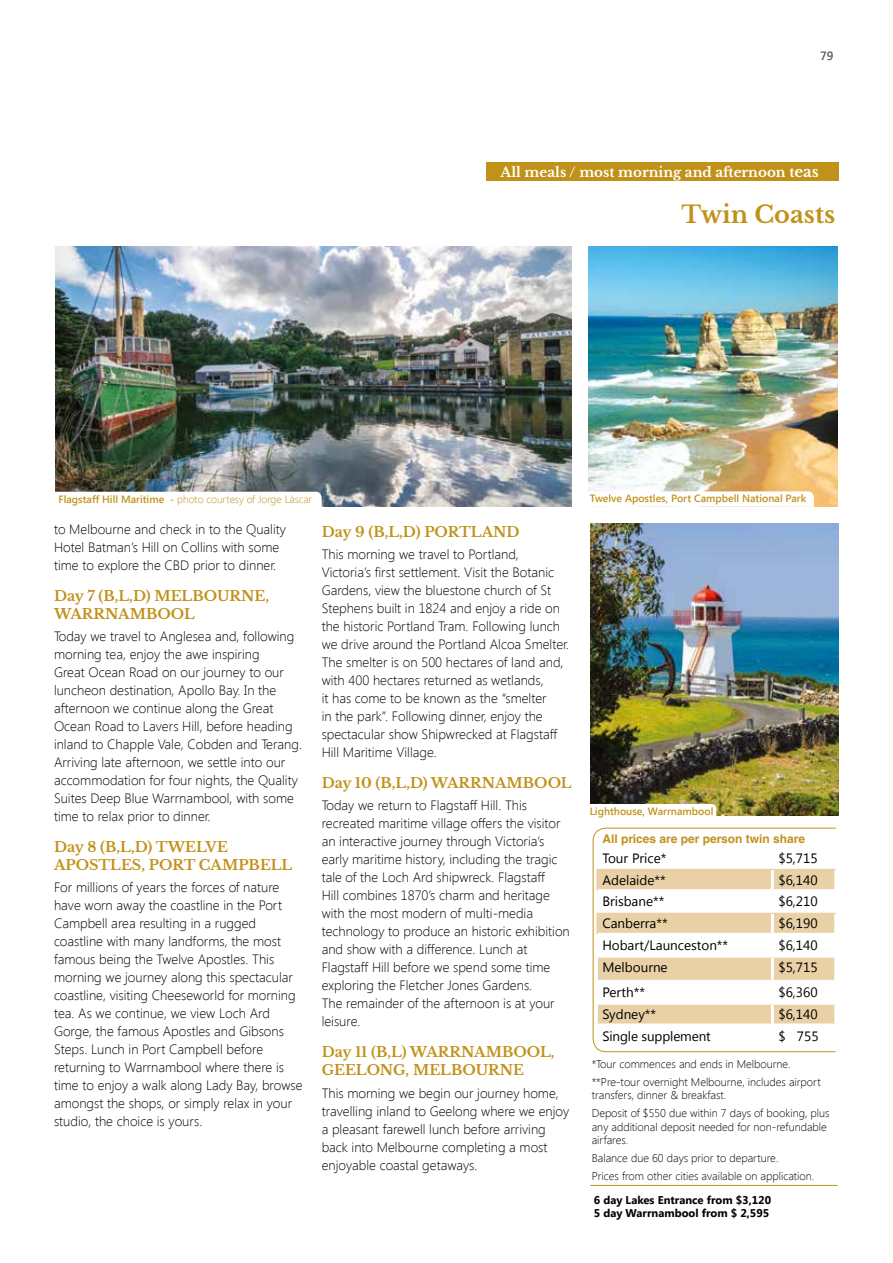
<style>
.page{position:relative;width:893px;height:1263px;background:#fff}
.page>*{position:absolute;margin:0;border:0;box-sizing:border-box;transform-origin:0 0}
.t1{font:700 24px "Libre Baskerville";color:#c1921a}
.t2{font:700 14.25px/18px "Libre Baskerville";color:#c1921a}
.t3{font:300 13.5px/18px "Segoe UI";color:#000}
.t4{font:13.5px "Segoe UI";color:#000}
.t5{font:700 13.5px "Libre Baskerville";color:#fff}
.t6{font:700 12px "Helvetica LT Std";color:#c1921a}
.t7{font:600 12px "Segoe UI";color:#565655}
.t8{font:300 11.25px/17.7px "Segoe UI";color:#000}
.t9{font:700 11.25px/13.5px "Segoe UI";color:#000}
.t10{font:600 10.5px "Segoe UI";color:#c1921a}
.t11{font:300 10.5px "Segoe UI";color:#c1921a}
.s1{font-size:15px}
.s2{font-weight:600}
</style>
<div class="page">
<div style="left:486px;top:162px;width:352px;height:19px;background:#c1921a"></div>
<img style="left:589px;top:247px;width:249px;height:259px">
<img style="left:55px;top:247px;width:516px;height:259px">
<img style="left:590px;top:523px;width:248px;height:293px">
<svg style="left:55px;top:492px;width:267px;height:15px"></svg>
<svg style="left:588px;top:491px;width:226px;height:16px"></svg>
<svg style="left:590px;top:804px;width:126px;height:12px"></svg>
<svg style="left:592px;top:827px;width:244px;height:225px"></svg>
<hr style="left:590px;top:1185px;width:248px;height:1px;background:#c1921a">
<p class="t7" style="left:820px;top:47px;width:15px">79</p>
<p class="t5" style="left:500px;top:164px;width:320px">All meals / most morning and afternoon t<span class="s1">eas</span></p>
<h1 class="t1" style="left:681px;top:200px;width:156px">Twin Coasts</h1>
<p class="t11" style="left:58px;top:492px;width:255px"><span class="s2">Flagstaff Hill Maritime -</span> photo courtesy of Jorge Láscar</p>
<p class="t10" style="left:590px;top:491px;width:218px">Twelve Apostles, Port Campbell National Park</p>
<p class="t3" style="left:54px;top:520px;width:233px">to Melbourne and check in to the Quality<br>Hotel Batman’s Hill on Collins with some time to explore the CBD prior to dinner.</p>
<p class="t2" style="left:54px;top:587px;width:217px">Day 7 (B,L,D) MELBOURNE,<br>WARRNAMBOOL</p>
<p class="t3" style="left:54px;top:627px;width:249px">Today we travel to Anglesea and, following morning tea, enjoy the awe inspiring<br>Great Ocean Road on our journey to our luncheon destination, Apollo Bay. In the afternoon we continue along the Great Ocean Road to Lavers Hill, before heading inland to Chapple Vale, Cobden and Terang.<br>Arriving late afternoon, we settle into our accommodation for four nights, the Quality Suites Deep Blue Warrnambool, with some time to relax prior to dinner.</p>
<p class="t2" style="left:54px;top:838px;width:240px">Day 8 (B,L,D) TWELVE<br>APOSTLES, PORT CAMPBELL</p>
<p class="t3" style="left:54px;top:878px;width:250px">For millions of years the forces of nature have worn away the coastline in the Port Campbell area resulting in a rugged coastline with many landforms, the most famous being the Twelve Apostles. This morning we journey along this spectacular coastline, visiting Cheeseworld for morning tea. As we continue, we view Loch Ard Gorge, the famous Apostles and Gibsons Steps. Lunch in Port Campbell before returning to Warrnambool where there is time to enjoy a walk along Lady Bay, browse amongst the shops, or simply relax in your studio, the choice is yours.</p>
<p class="t2" style="left:322px;top:523px;width:200px">Day 9 (B,L,D) PORTLAND</p>
<p class="t3" style="left:322px;top:545px;width:249px">This morning we travel to Portland, Victoria’s first settlement. Visit the Botanic Gardens, view the bluestone church of St Stephens built in 1824 and enjoy a ride on the historic Portland Tram. Following lunch we drive around the Portland Alcoa Smelter.<br>The smelter is on 500 hectares of land and, with 400 hectares returned as wetlands,<br>it has come to be known as the “smelter<br>in the park”. Following dinner, enjoy the spectacular show Shipwrecked at Flagstaff Hill Maritime Village.</p>
<p class="t2" style="left:322px;top:774px;width:252px">Day 10 (B,L,D) WARRNAMBOOL</p>
<p class="t3" style="left:322px;top:796px;width:250px">Today we return to Flagstaff Hill. This recreated maritime village offers the visitor an interactive journey through Victoria’s early maritime history, including the tragic tale of the Loch Ard shipwreck. Flagstaff<br>Hill combines 1870’s charm and heritage with the most modern of multi-media technology to produce an historic exhibition and show with a difference. Lunch at Flagstaff Hill before we spend some time exploring the Fletcher Jones Gardens.<br>The remainder of the afternoon is at your leisure.</p>
<p class="t2" style="left:322px;top:1043px;width:235px">Day 11 (B,L) WARRNAMBOOL,<br>GEELONG, MELBOURNE</p>
<p class="t3" style="left:322px;top:1083px;width:249px">This morning we begin our journey home, travelling inland to Geelong where we enjoy a pleasant farewell lunch before arriving back into Melbourne completing a most enjoyable coastal getaways.</p>
<p class="t10" style="left:590px;top:803px;width:125px">Lighthouse, Warrnambool</p>
<p class="t6" style="left:602px;top:831px;width:204px">All prices are per person twin share</p>
<p class="t4" style="left:602px;top:849px;width:66px">Tour Price*</p>
<p class="t4" style="left:778px;top:849px;width:41px">$5,715</p>
<p class="t4" style="left:602px;top:870px;width:65px">Adelaide**</p>
<p class="t4" style="left:778px;top:870px;width:41px">$6,140</p>
<p class="t4" style="left:602px;top:892px;width:64px">Brisbane**</p>
<p class="t4" style="left:778px;top:892px;width:41px">$6,210</p>
<p class="t4" style="left:602px;top:914px;width:67px">Canberra**</p>
<p class="t4" style="left:778px;top:914px;width:41px">$6,190</p>
<p class="t4" style="left:602px;top:936px;width:127px">Hobart/Launceston**</p>
<p class="t4" style="left:778px;top:936px;width:41px">$6,140</p>
<p class="t4" style="left:602px;top:958px;width:67px">Melbourne</p>
<p class="t4" style="left:778px;top:958px;width:41px">$5,715</p>
<p class="t4" style="left:602px;top:983px;width:44px">Perth**</p>
<p class="t4" style="left:778px;top:983px;width:41px">$6,360</p>
<p class="t4" style="left:602px;top:1005px;width:55px">Sydney**</p>
<p class="t4" style="left:778px;top:1005px;width:41px">$6,140</p>
<p class="t4" style="left:602px;top:1027px;width:110px">Single supplement</p>
<p class="t4" style="left:778px;top:1027px;width:42px">$ 755</p>
<p class="t8" style="left:592px;top:1055px;width:230px">*Tour commences and ends in Melbourne. **Pre-tour overnight Melbourne, includes airport</p>
<p class="t8" style="left:592px;top:1086px;width:239px">transfers, dinner &amp; breakfast.<br>Deposit of $550 due within 7 days of booking, plus</p>
<p class="t8" style="left:592px;top:1119px;width:237px;line-height:13.5px">any additional deposit needed for non-refundable airfares.</p>
<p class="t8" style="left:592px;top:1149px;width:224px">Balance due 60 days prior to departure.<br>Prices from other cities available on application.</p>
<p class="t9" style="left:594px;top:1192px;width:179px">6 day Lakes Entrance from $3,120<br>5 day Warrnambool from $ 2,595</p>
</div>
